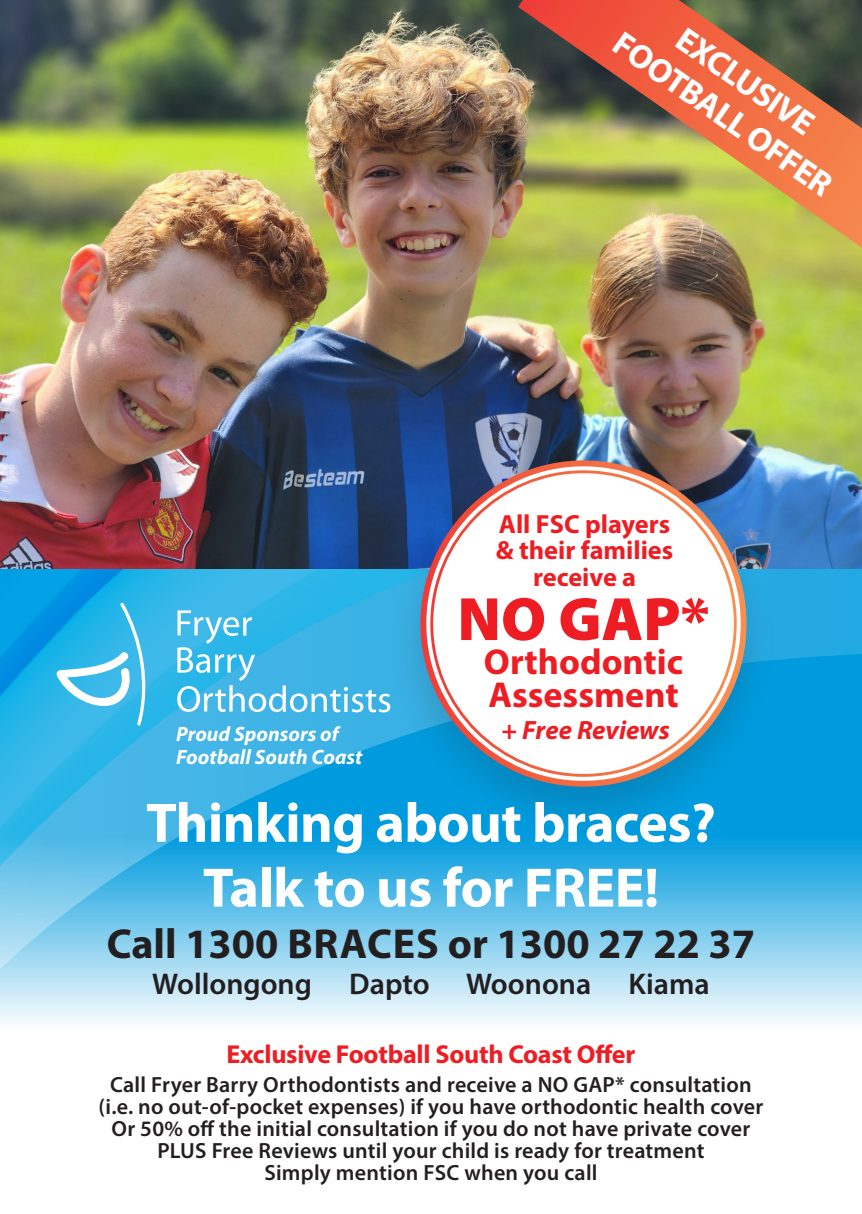
<style>
.page{position:relative;width:862px;height:1214px;background:#fff}
.page>*{position:absolute;margin:0;border:0;box-sizing:border-box;transform-origin:0 0}
.t1{font:900 61.6px "Myriad Pro";color:#ee1d23}
.t2{font:700 56px/64.8px "Myriad Pro";letter-spacing:-.01em;color:#fff;text-align:center}
.t3{font:700 42px "Myriad Pro";color:#231f20}
.t4{font:700 36.2px/32.6px "Myriad Pro";color:#ee1d23}
.t5{font:700 34px "Myriad Pro";color:#fff}
.t6{font:600 30px "Myriad Pro";color:#231f20}
.t7{font:italic 700 26.6px "Myriad Pro";letter-spacing:-.005em;color:#ee1d23}
.t8{font:700 26.2px/26.2px "Myriad Pro";color:#ee1d23;text-align:center}
.t9{font:700 26px "Myriad Pro";letter-spacing:-.01em;color:#ee1d23}
.t10{font:600 22px/22px "Myriad Pro";letter-spacing:.01em;color:#231f20;text-align:center}
.t11{font:italic 700 20.8px/23.2px "Myriad Pro";color:#fff}
</style>
<div class="page">
<img style="left:0;top:0;width:862px;height:569px">
<img style="left:518px;top:0;width:344px;height:248px">
<svg style="left:0;top:985px;width:862px;height:38px"></svg>
<svg style="left:0;top:569px;width:862px;height:416px;background:#60c0ea"></svg>
<svg style="left:0;top:569px;width:459px;height:316px;background:#2daee5"></svg>
<svg style="left:0;top:569px;width:6px;height:279px;background:#18a9e6"></svg>
<div style="left:386px;top:447px;width:394px;height:393px;background:#231f20;opacity:.18"></div>
<svg style="left:420px;top:460px;width:326px;height:326px;background:#5781a5"></svg>
<svg style="left:430px;top:470px;width:307px;height:306px"></svg>
<svg style="left:177px;top:610px;width:213px;height:102px;background:#51bde9"></svg>
<svg style="left:56px;top:602px;width:91px;height:123px;background:#4cbfeb"></svg>
<h3 class="t5" style="left:692px;top:17px;width:161px;rotate:35deg">EXCLUSIVE</h3>
<h3 class="t5" style="left:629px;top:22px;width:260px;rotate:35deg">FOOTBALL OFFER</h3>
<p class="t11" style="left:176px;top:721px;width:188px">Proud Sponsors of<br>Football South Coast</p>
<p class="t8" style="left:496px;top:510px;width:179px">All FSC players &amp; their families receive a</p>
<h1 class="t1" style="left:457px;top:578px;width:254px">NO GAP*</h1>
<h3 class="t4" style="left:484px;top:644px;width:201px">Orthodontic<br>Assessment</h3>
<p class="t7" style="left:501px;top:713px;width:170px">+ Free Reviews</p>
<h2 class="t2" style="left:146px;top:788px;width:571px">Thinking about braces?<br>Talk to us for FREE!</h2>
<h3 class="t3" style="left:107px;top:916px;width:650px">Call 1300 BRACES or 1300 27 22 37</h3>
<h3 class="t6" style="left:152px;top:965px;width:559px">Wollongong Dapto Woonona Kiama</h3>
<p class="t9" style="left:227px;top:1037px;width:410px">Exclusive Football South Coast Offer</p>
<p class="t10" style="left:99px;top:1072px;width:666px">Call Fryer Barry Orthodontists and receive a NO GAP* consultation (i.e. no out-of-pocket expenses) if you have orthodontic health cover Or 50% off the initial consultation if you do not have private cover PLUS Free Reviews until your child is ready for treatment<br>Simply mention FSC when you call</p>
</div>
